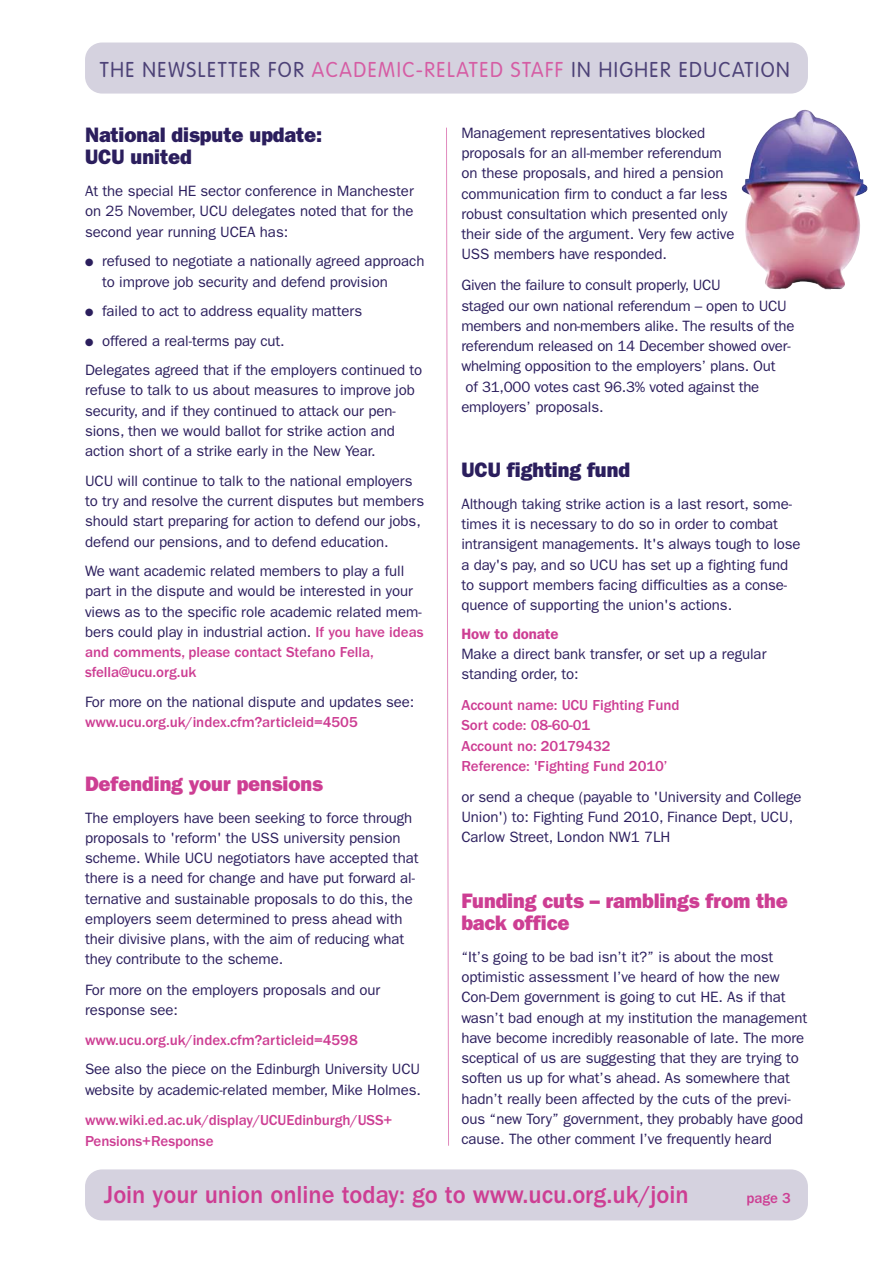
<style>
.page{position:relative;width:893px;height:1263px;background:#fff}
.page>*{position:absolute;margin:0;border:0;box-sizing:border-box;transform-origin:0 0}
.t1{font:500 25.5px "Franklin Gothic";color:#cd3e93;scale:.96 1}
.t2{font:300 21.15px "VAG Rounded";letter-spacing:.075em;color:#4d4277;scale:.96 1}
.t3{font:800 21px/22.5px "Franklin Gothic";letter-spacing:-.005em;color:#cd3e93;scale:.96 1}
.t4{font:800 21px/22.5px "Franklin Gothic";letter-spacing:-.005em;color:#2b1e5d;scale:.96 1}
.t5{font:15px/20.2px "Franklin Gothic";letter-spacing:-.005em;color:#2b1e5d}
.t6{font:500 15px/20.2px "Franklin Gothic";letter-spacing:-.005em;color:#cd3e93}
.t7{font:600 15px "Franklin Gothic";letter-spacing:-.005em;color:#cd3e93}
.s1{color:#d55da4}
.s2{font-weight:500;color:#cd3e93}
</style>
<div class="page">
<div style="left:85px;top:1169px;width:723px;height:51px;background:#d5d2df"></div>
<div style="left:85px;top:43px;width:723px;height:51px;background:#d5d2df"></div>
<svg style="left:446px;top:127px;width:3px;height:1019px"></svg>
<img style="left:741px;top:110px;width:126px;height:107px">
<h2 class="t2" style="left:100px;top:61px;width:720px">THE NEWSLETTER FOR <span class="s1">ACADEMIC-RELATED STAFF</span> IN HIGHER EDUCATION</h2>
<h3 class="t4" style="left:85px;top:125px;width:248px">National dispute update:<br>UCU united</h3>
<p class="t5" style="left:85px;top:182px;width:330px;text-align:justify">At the special HE sector conference in Manchester on 25 November, UCU delegates noted that for the second year running UCEA has:</p>
<p class="t5" style="left:102px;top:252px;width:324px;text-indent:-17px">● refused to negotiate a nationally agreed approach to improve job security and defend provision</p>
<p class="t5" style="left:85px;top:302px;width:279px">● failed to act to address equality matters</p>
<p class="t5" style="left:85px;top:327px;width:339px;line-height:29.5px">● offered a real-terms pay cut.<br>Delegates agreed that if the employers continued to</p>
<p class="t5" style="left:85px;top:381px;width:331px">refuse to talk to us about measures to improve job security, and if they continued to attack our pen&shy;sions, then we would ballot for strike action and action short of a strike early in the New Year.</p>
<p class="t5" style="left:85px;top:472px;width:341px">UCU will continue to talk to the national employers to try and resolve the current disputes but members should start preparing for action to defend our jobs, defend our pensions, and to defend education.</p>
<p class="t5" style="left:85px;top:562px;width:340px">We want academic related members to play a full part in the dispute and would be interested in your views as to the specific role academic related mem&shy;bers could play in industrial action. <span class="s2">If you have ideas and comments, please contact Stefano Fella, sfella@ucu.org.uk</span></p>
<p class="t5" style="left:85px;top:693px;width:331px">For more on the national dispute and updates see:</p>
<p class="t6" style="left:85px;top:713px;width:274px">www.ucu.org.uk/index.cfm?articleid=4505</p>
<h3 class="t3" style="left:85px;top:774px;width:249px">Defending your pensions</h3>
<p class="t5" style="left:85px;top:809px;width:335px">The employers have been seeking to force through proposals to 'reform' the USS university pension scheme. While UCU negotiators have accepted that there is a need for change and have put forward al&shy;ternative and sustainable proposals to do this, the employers seem determined to press ahead with their divisive plans, with the aim of reducing what they contribute to the scheme.</p>
<p class="t5" style="left:85px;top:981px;width:297px">For more on the employers proposals and our response see:</p>
<p class="t6" style="left:85px;top:1031px;width:274px">www.ucu.org.uk/index.cfm?articleid=4598</p>
<p class="t5" style="left:85px;top:1060px;width:337px;line-height:21px">See also the piece on the Edinburgh University UCU website by academic-related member, Mike Holmes.</p>
<p class="t6" style="left:85px;top:1110px;width:309px;line-height:21px">www.wiki.ed.ac.uk/display/UCUEdinburgh/USS+<br>Pensions+Response</p>
<p class="t5" style="left:461px;top:124px;width:275px">Management representatives blocked proposals for an all-member referendum on these proposals, and hired a pension communication firm to conduct a far less robust consultation which presented only their side of the argument. Very few active USS members have responded.</p>
<p class="t5" style="left:461px;top:276px;width:335px">Given the failure to consult properly, UCU<br>staged our own national referendum – open to UCU members and non-members alike. The results of the referendum released on 14 December showed over&shy;whelming opposition to the employers’ plans. Out<br>of 31,000 votes cast 96.3% voted against the employers’ proposals.</p>
<h3 class="t4" style="left:461px;top:460px;width:177px">UCU fighting fund</h3>
<p class="t5" style="left:461px;top:495px;width:341px">Although taking strike action is a last resort, some&shy;times it is necessary to do so in order to combat intransigent managements. It's always tough to lose a day's pay, and so UCU has set up a fighting fund to support members facing difficulties as a conse&shy;quence of supporting the union's actions.</p>
<p class="t7" style="left:461px;top:628px;width:99px">How to donate</p>
<p class="t5" style="left:461px;top:645px;width:307px">Make a direct bank transfer, or set up a regular standing order, to:</p>
<p class="t6" style="left:461px;top:696px;width:220px">Account name: UCU Fighting Fund<br>Sort code: 08-60-01<br>Account no: 20179432<br>Reference: 'Fighting Fund 2010’</p>
<p class="t5" style="left:461px;top:788px;width:342px">or send a cheque (payable to 'University and College<br>Union') to: Fighting Fund 2010, Finance Dept, UCU,<br>Carlow Street, London NW1 7LH</p>
<h3 class="t3" style="left:461px;top:891px;width:342px">Funding cuts – ramblings from the back office</h3>
<p class="t5" style="left:461px;top:948px;width:347px">“It’s going to be bad isn’t it?” is about the most optimistic assessment I’ve heard of how the new Con-Dem government is going to cut HE. As if that wasn’t bad enough at my institution the management have become incredibly reasonable of late. The more sceptical of us are suggesting that they are trying to soften us up for what’s ahead. As somewhere that hadn’t really been affected by the cuts of the previ&shy;ous “new Tory” government, they probably have good cause. The other comment I’ve frequently heard</p>
<h1 class="t1" style="left:104px;top:1186px;width:610px">Join your union online today: go to www.ucu.org.uk/join</h1>
<p class="t6" style="left:746px;top:1189px;width:46px">page 3</p>
</div>
